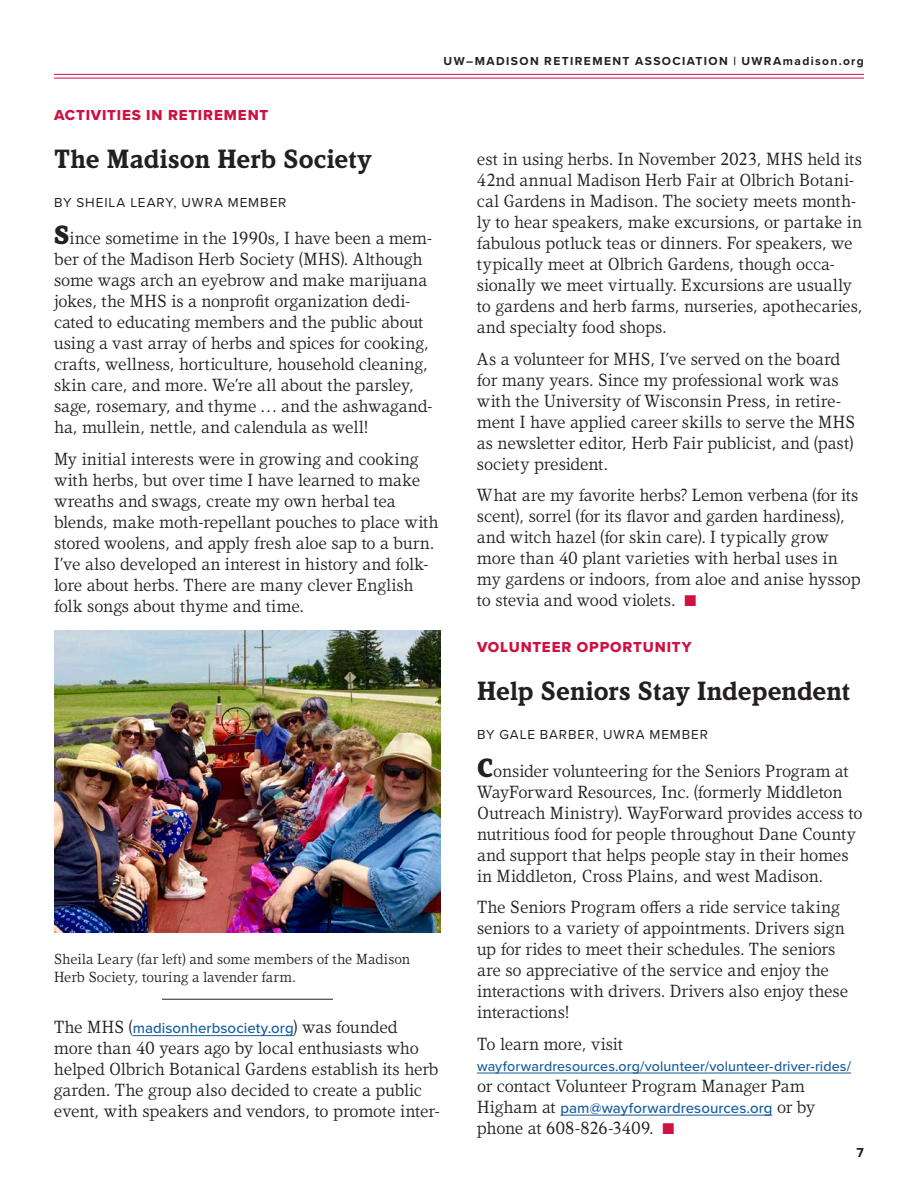
<style>
.page{position:relative;width:918px;height:1188px;background:#fff}
.page>*{position:absolute;margin:0;border:0;box-sizing:border-box;transform-origin:0 0}
.HED3-KandalBold-18-18-rrxh{font:700 27px "Kandal";color:#231f20}
.TEXTPLUS-Kandal-Book-12-14_7-rr{font:18px/21px "Kandal";letter-spacing:-.005em;color:#231f20}
.CAPTION-KandalBold-10-12-rrxh{font:15px/18px "Kandal";letter-spacing:.005em;color:#231f20}
.TEXTPLUS-Kandal-Book-12-14_7-rr-2{font:500 15px "Proxima Nova";letter-spacing:.005em;color:#175d9e}
.KICKER-ProximaBlk-Red-10-14-xh_50{font:15px "Proxima Nova Extrabld";letter-spacing:.06em;color:#cd1141}
.TEXTPLUS-Kandal-Book-12-14_7-rr-3{font:500 14.25px "Proxima Nova";letter-spacing:.005em;color:#175d9e}
.BYLINE-ProximaReg-9-12-rrxh{font:13.5px "Proxima Nova";letter-spacing:.07em;color:#231f20}
.t1{font:700 13.5px "Proxima Nova";color:#231f20}
.t2{font:700 12px "Proxima Nova";letter-spacing:.115em;color:#231f20}
.s1{font-weight:900;font-size:27px}
.s2{font-family:"Kandal";font-weight:400;font-size:18px;color:#231f20}
.s3{color:#cd1141}
</style>
<div class="page">
<hr style="left:54px;top:74px;width:810px;height:1px;background:#cd1141">
<hr style="left:54px;top:78px;width:810px;height:1px;background:#cd1141">
<hr style="left:162px;top:999px;width:171px;height:1px;background:#231f20">
<hr style="left:133px;top:1035px;width:161px;height:1px;background:#175d9e">
<img style="left:54px;top:630px;width:387px;height:303px">
<hr style="left:477px;top:1073px;width:374px;height:1px;background:#175d9e">
<hr style="left:560px;top:1115px;width:213px;height:1px;background:#175d9e">
<p class="t2" style="left:444px;top:52px;width:422px">UW–MADISON RETIREMENT ASSOCIATION | UWRAmadison.org</p>
<p class="KICKER-ProximaBlk-Red-10-14-xh_50" style="left:54px;top:104px;width:216px">ACTIVITIES IN RETIREMENT</p>
<p class="HED3-KandalBold-18-18-rrxh" style="left:54px;top:144px;width:319px">The Madison Herb Society</p>
<p class="BYLINE-ProximaReg-9-12-rrxh" style="left:54px;top:192px;width:234px">BY SHEILA LEARY, UWRA MEMBER</p>
<p class="TEXTPLUS-Kandal-Book-12-14_7-rr" style="left:54px;top:228px;width:380px"><span class="s1">S</span>ince sometime in the 1990s, I have been a mem&shy;ber of the Madison Herb Society (MHS). Although some wags arch an eyebrow and make marijuana jokes, the MHS is a nonprofit organization dedi&shy;cated to educating members and the public about using a vast array of herbs and spices for cooking, crafts, wellness, horticulture, household cleaning, skin care, and more. We’re all about the parsley, sage, rosemary, and thyme … and the ashwagand&shy;ha, mullein, nettle, and calendula as well!</p>
<p class="TEXTPLUS-Kandal-Book-12-14_7-rr" style="left:54px;top:448px;width:386px">My initial interests were in growing and cooking with herbs, but over time I have learned to make wreaths and swags, create my own herbal tea blends, make moth-repellant pouches to place with stored woolens, and apply fresh aloe sap to a burn.<br>I’ve also developed an interest in history and folk&shy;lore about herbs. There are many clever English folk songs about thyme and time.</p>
<p class="CAPTION-KandalBold-10-12-rrxh" style="left:54px;top:950px;width:358px">Sheila Leary (far left) and some members of the Madison<br>Herb Society, touring a lavender farm.</p>
<p class="TEXTPLUS-Kandal-Book-12-14_7-rr-2" style="left:54px;top:1017px;width:345px"><span class="s2">The MHS (</span>madisonherbsociety.org<span class="s2">) was founded</span></p>
<p class="TEXTPLUS-Kandal-Book-12-14_7-rr" style="left:54px;top:1038px;width:387px">more than 40 years ago by local enthusiasts who helped Olbrich Botanical Gardens establish its herb garden. The group also decided to create a public event, with speakers and vendors, to promote inter-</p>
<p class="TEXTPLUS-Kandal-Book-12-14_7-rr" style="left:477px;top:149px;width:387px">est in using herbs. In November 2023, MHS held its 42nd annual Madison Herb Fair at Olbrich Botani&shy;cal Gardens in Madison. The society meets month&shy;ly to hear speakers, make excursions, or partake in fabulous potluck teas or dinners. For speakers, we typically meet at Olbrich Gardens, though occa&shy;sionally we meet virtually. Excursions are usually to gardens and herb farms, nurseries, apothecaries, and specialty food shops.</p>
<p class="TEXTPLUS-Kandal-Book-12-14_7-rr" style="left:477px;top:348px;width:380px">As a volunteer for MHS, I’ve served on the board for many years. Since my professional work was with the University of Wisconsin Press, in retire&shy;ment I have applied career skills to serve the MHS as newsletter editor, Herb Fair publicist, and (past) society president.</p>
<p class="TEXTPLUS-Kandal-Book-12-14_7-rr" style="left:477px;top:485px;width:385px">What are my favorite herbs? Lemon verbena (for its scent), sorrel (for its flavor and garden hardiness), and witch hazel (for skin care). I typically grow more than 40 plant varieties with herbal uses in my gardens or indoors, from aloe and anise hyssop to stevia and wood violets. <span class="s3">■</span></p>
<p class="KICKER-ProximaBlk-Red-10-14-xh_50" style="left:477px;top:636px;width:216px">VOLUNTEER OPPORTUNITY</p>
<p class="HED3-KandalBold-18-18-rrxh" style="left:477px;top:676px;width:375px">Help Seniors Stay Independent</p>
<p class="BYLINE-ProximaReg-9-12-rrxh" style="left:477px;top:725px;width:233px">BY GALE BARBER, UWRA MEMBER</p>
<p class="TEXTPLUS-Kandal-Book-12-14_7-rr" style="left:477px;top:760px;width:387px"><span class="s1">C</span>onsider volunteering for the Seniors Program at WayForward Resources, Inc. (formerly Middleton Outreach Ministry). WayForward provides access to nutritious food for people throughout Dane County and support that helps people stay in their homes in Middleton, Cross Plains, and west Madison.</p>
<p class="TEXTPLUS-Kandal-Book-12-14_7-rr" style="left:477px;top:897px;width:373px">The Seniors Program offers a ride service taking seniors to a variety of appointments. Drivers sign up for rides to meet their schedules. The seniors are so appreciative of the service and enjoy the interactions with drivers. Drivers also enjoy these interactions!</p>
<p class="TEXTPLUS-Kandal-Book-12-14_7-rr" style="left:477px;top:1033px;width:148px">To learn more, visit</p>
<p class="TEXTPLUS-Kandal-Book-12-14_7-rr-3" style="left:477px;top:1055px;width:376px">wayforwardresources.org/volunteer/volunteer-driver-rides/</p>
<p class="TEXTPLUS-Kandal-Book-12-14_7-rr" style="left:477px;top:1075px;width:329px">or contact Volunteer Program Manager Pam</p>
<p class="TEXTPLUS-Kandal-Book-12-14_7-rr-2" style="left:477px;top:1097px;width:340px"><span class="s2">Higham at</span> pam@wayforwardresources.org <span class="s2">or by</span></p>
<p class="TEXTPLUS-Kandal-Book-12-14_7-rr" style="left:477px;top:1117px;width:199px">phone at 608-826-3409. <span class="s3">■</span></p>
<p class="t1" style="left:857px;top:1142px;width:9px">7</p>
</div>
